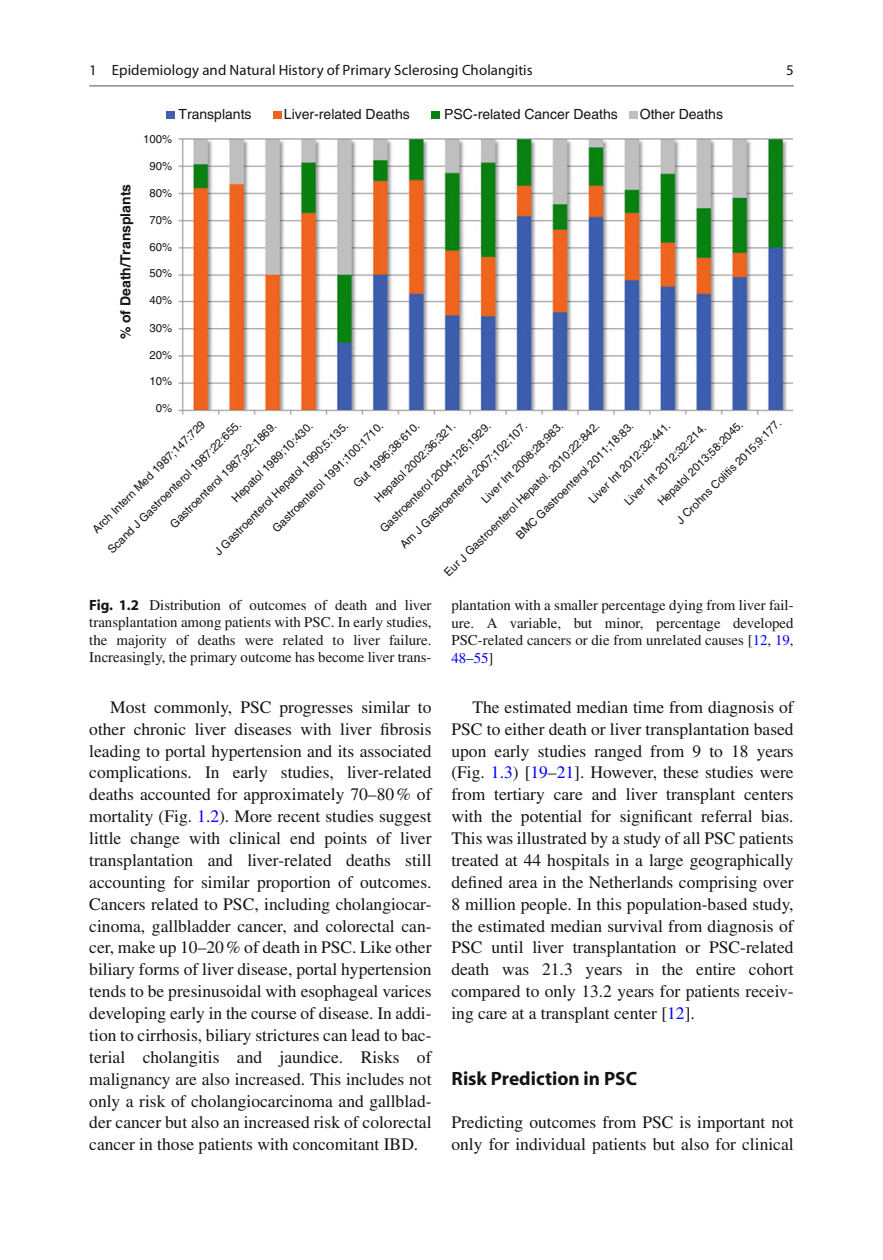
<style>
.page{position:relative;width:883px;height:1260px;background:#fff}
.page>*{position:absolute;margin:0;border:0;box-sizing:border-box;transform-origin:0 0}
.t1{font:700 19.25px "Ynjrmp Myriad";color:#131413}
.t2{font:17.5px/21.9px "Ccdpgc Times";color:#131413;text-align:justify}
.t3{font:14.88px/17.5px "Ccdpgc Times";color:#131413;text-align:justify}
.t4{font:14.88px "Qjvwsh Myriad";letter-spacing:.005em;color:#131413}
.t5{font:14px "Hvnyfy Helvetica";color:#131413}
.t6{font:700 14px "Gjswsq Helvetica";color:#131413}
.t7{font:11.38px/24.2px "Hvnyfy Helvetica";color:#131413}
.s1{font-family:"Ynjrmp Myriad";font-weight:700}
.s2{color:#00f}
</style>
<div class="page">
<div style="left:166px;top:111px;width:9px;height:8px;background:#405fad"></div>
<div style="left:273px;top:111px;width:9px;height:8px;background:#eb6522"></div>
<div style="left:431px;top:111px;width:9px;height:8px;background:#058211"></div>
<div style="left:629px;top:111px;width:9px;height:8px;background:#bfbfbf"></div>
<img style="left:179px;top:139px;width:614px;height:275px">
<hr style="left:89px;top:85px;width:705px;height:2px;background:#989898">
<p class="t4" style="left:89px;top:64px;width:445px">1 Epidemiology and Natural History of Primary Sclerosing Cholangitis</p>
<p class="t5" style="left:179px;top:109px;width:75px">Transplants</p>
<p class="t5" style="left:284px;top:109px;width:128px">Liver-related Deaths</p>
<p class="t5" style="left:444px;top:109px;width:175px">PSC-related Cancer Deaths</p>
<p class="t5" style="left:640px;top:109px;width:85px">Other Deaths</p>
<p class="t4" style="left:786px;top:64px;width:9px">5</p>
<p class="t7" style="left:143px;top:128px;width:31px">100%</p>
<p class="t7" style="left:150px;top:155px;width:24px">90%</p>
<p class="t7" style="left:150px;top:182px;width:24px">80%</p>
<p class="t7" style="left:150px;top:209px;width:24px">70%</p>
<p class="t7" style="left:150px;top:236px;width:24px">60%</p>
<p class="t7" style="left:150px;top:262px;width:24px">50%</p>
<p class="t7" style="left:150px;top:289px;width:24px">40%</p>
<p class="t7" style="left:150px;top:317px;width:24px">30%</p>
<p class="t7" style="left:150px;top:344px;width:24px">20%</p>
<p class="t7" style="left:150px;top:370px;width:24px">10%</p>
<p class="t7" style="left:156px;top:397px;width:18px">0%</p>
<p class="t7" style="left:87px;top:523px;width:155px;rotate:-45deg">Arch Intern Med 1987;147:729</p>
<p class="t6" style="left:120px;top:339px;width:157px;rotate:-90deg">% of Death/Transplants</p>
<p class="t7" style="left:164px;top:518px;width:146px;rotate:-45deg">Gastroenterol 1987;92:1869.</p>
<p class="t7" style="left:671px;top:514px;width:144px;rotate:-45deg">J Crohns Colitis 2015;9:177.</p>
<p class="t7" style="left:635px;top:479px;width:117px;text-indent:-23px;rotate:-45deg">Liver Int 2012;32:214.<br>Hepatol 2013;58:2045.</p>
<p class="t7" style="left:102px;top:544px;width:184px;rotate:-45deg">Scand J Gastroenterol 1987;22:655.</p>
<p class="t7" style="left:475px;top:494px;width:112px;rotate:-45deg">Liver Int 2008;28;983.</p>
<p class="t7" style="left:493px;top:512px;width:162px;text-indent:-77px;rotate:-45deg">Eur J Gastroenterol Hepatol. 2010;22:842.<br>BMC Gastroenterol 2011;18:83.</p>
<p class="t7" style="left:348px;top:478px;width:89px;rotate:-45deg">Gut 1996;38:610.</p>
<p class="t7" style="left:267px;top:523px;width:153px;rotate:-45deg">Gastroenterol 1991;100:1710.</p>
<p class="t7" style="left:226px;top:493px;width:110px;rotate:-45deg">Hepatol 1989;10:430.</p>
<p class="t7" style="left:369px;top:493px;width:110px;rotate:-45deg">Hepatol 2002;36;321.</p>
<p class="t7" style="left:374px;top:523px;width:153px;rotate:-45deg">Gastroenterol 2004;126;1929.</p>
<p class="t7" style="left:209px;top:545px;width:185px;rotate:-45deg">J Gastroenterol Hepatol 1990;5:135.</p>
<p class="t7" style="left:394px;top:539px;width:175px;rotate:-45deg">Am J Gastroenterol 2007;102;107.</p>
<p class="t7" style="left:583px;top:494px;width:112px;rotate:-45deg">Liver Int 2012;32:441.</p>
<p class="t3" style="left:89px;top:598px;width:344px"><span class="s1">Fig. 1.2</span> Distribution of outcomes of death and liver transplantation among patients with PSC. In early studies, the majority of deaths were related to liver failure.<br>Increasingly, the primary outcome has become liver trans-</p>
<p class="t3" style="left:451px;top:598px;width:344px">plantation with a smaller percentage dying from liver fail&shy;ure. A variable, but minor, percentage developed PSC-related cancers or die from unrelated causes [ <span class="s2">12</span> , <span class="s2">19</span> , <span class="s2">48</span> – <span class="s2">55</span> ]</p>
<p class="t2" style="left:89px;top:698px;width:344px;text-indent:21px">Most commonly, PSC progresses similar to other chronic liver diseases with liver fibrosis leading to portal hypertension and its associated complications. In early studies, liver-related deaths accounted for approximately 70–80 % of mortality (Fig. <span class="s2">1.2</span> ). More recent studies suggest little change with clinical end points of liver transplantation and liver-related deaths still accounting for similar proportion of outcomes.<br>Cancers related to PSC, including cholangiocar&shy;cinoma, gallbladder cancer, and colorectal can&shy;cer, make up 10–20 % of death in PSC. Like other biliary forms of liver disease, portal hypertension tends to be presinusoidal with esophageal varices developing early in the course of disease. In addi&shy;tion to cirrhosis, biliary strictures can lead to bac&shy;terial cholangitis and jaundice. Risks of malignancy are also increased. This includes not only a risk of cholangiocarcinoma and gallblad&shy;der cancer but also an increased risk of colorectal cancer in those patients with concomitant IBD.</p>
<p class="t2" style="left:451px;top:698px;width:344px;text-indent:21px">The estimated median time from diagnosis of PSC to either death or liver transplantation based upon early studies ranged from 9 to 18 years (Fig. <span class="s2">1.3</span> ) [ <span class="s2">19</span> – <span class="s2">21</span> ]. However, these studies were from tertiary care and liver transplant centers with the potential for significant referral bias.<br>This was illustrated by a study of all PSC patients treated at 44 hospitals in a large geographically defined area in the Netherlands comprising over 8 million people. In this population-based study, the estimated median survival from diagnosis of PSC until liver transplantation or PSC-related death was 21.3 years in the entire cohort compared to only 13.2 years for patients receiv&shy;ing care at a transplant center [ <span class="s2">12</span> ].</p>
<p class="t1" style="left:451px;top:1071px;width:187px">Risk Prediction in PSC</p>
<p class="t2" style="left:451px;top:1113px;width:344px">Predicting outcomes from PSC is important not only for individual patients but also for clinical</p>
</div>
